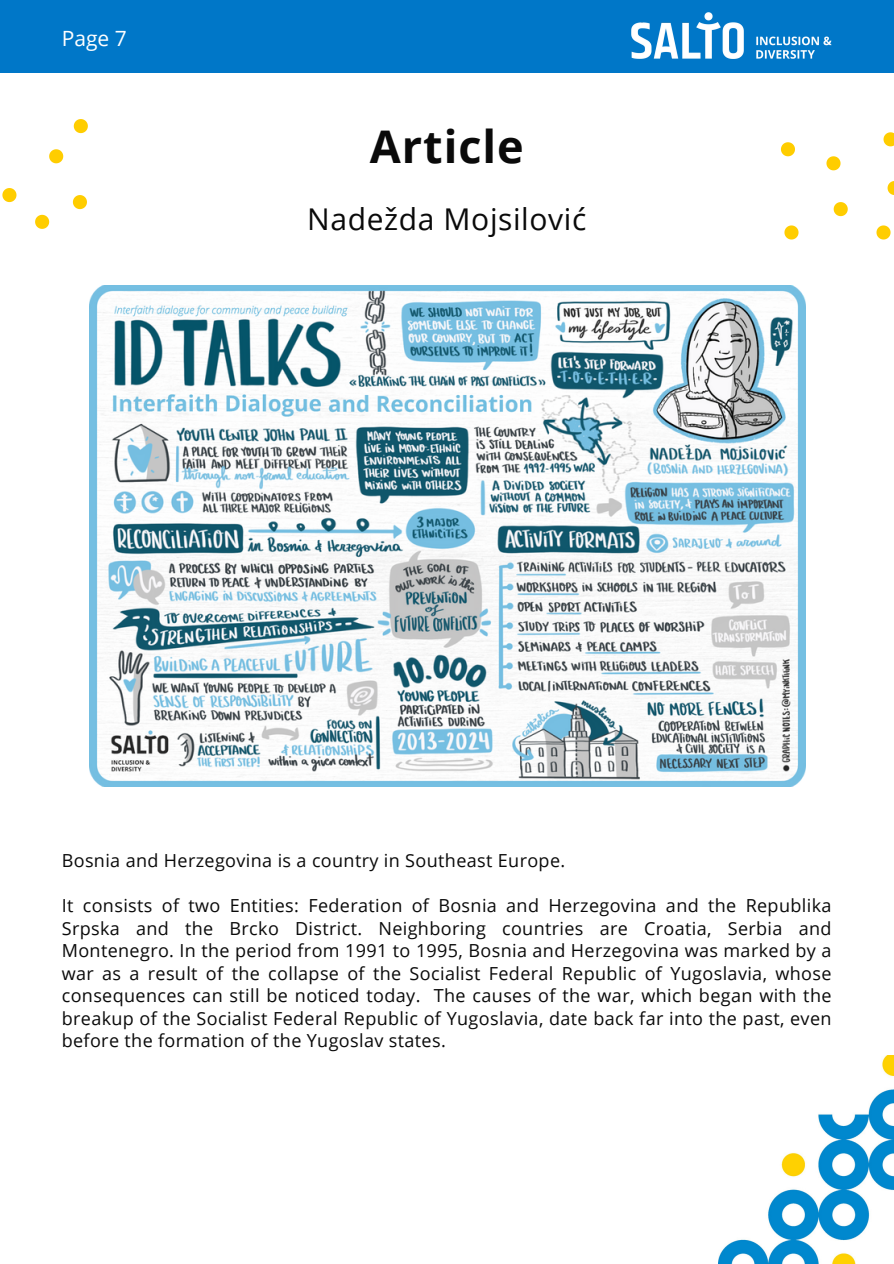
<style>
.page{position:relative;width:894px;height:1264px;background:#fff}
.page>*{position:absolute;margin:0;border:0;box-sizing:border-box;transform-origin:0 0}
.t1{font:700 45px "Open Sans";letter-spacing:.02em;color:#0a0a0a}
.t2{font:30px "Open Sans";letter-spacing:.02em;color:#0a0a0a}
.t3{font:21px "Open Sans";color:#fff}
.t4{font:18px/22.5px "Open Sans";letter-spacing:.02em;color:#0a0a0a;text-align:justify}
</style>
<div class="page">
<img style="left:89px;top:285px;width:716px;height:501px">
<div style="left:0;top:0;width:893px;height:72px;background:#0077c8"></div>
<svg style="left:2px;top:188px;width:14px;height:14px"></svg>
<svg style="left:73px;top:195px;width:14px;height:14px"></svg>
<svg style="left:74px;top:119px;width:14px;height:14px"></svg>
<svg style="left:49px;top:149px;width:14px;height:14px"></svg>
<svg style="left:35px;top:215px;width:14px;height:14px"></svg>
<svg style="left:883px;top:132px;width:10px;height:14px"></svg>
<svg style="left:833px;top:202px;width:14px;height:14px"></svg>
<svg style="left:876px;top:225px;width:14px;height:14px"></svg>
<svg style="left:780px;top:142px;width:14px;height:14px"></svg>
<svg style="left:887px;top:181px;width:6px;height:14px"></svg>
<svg style="left:826px;top:156px;width:14px;height:14px"></svg>
<svg style="left:784px;top:225px;width:14px;height:14px"></svg>
<img style="left:718px;top:1055px;width:175px;height:208px">
<img style="left:615px;top:12px;width:232px;height:61px">
<p class="t3" style="left:62px;top:24px;width:67px">Page 7</p>
<h1 class="t1" style="left:370px;top:115px;width:155px">Article</h1>
<h2 class="t2" style="left:307px;top:197px;width:280px">Nadežda Mojsilović</h2>
<p class="t4" style="left:62px;top:848px;width:505px">Bosnia and Herzegovina is a country in Southeast Europe.</p>
<p class="t4" style="left:62px;top:893px;width:771px">It consists of two Entities: Federation of Bosnia and Herzegovina and the Republika Srpska and the Brcko District. Neighboring countries are Croatia, Serbia and Montenegro. In the period from 1991 to 1995, Bosnia and Herzegovina was marked by a war as a result of the collapse of the Socialist Federal Republic of Yugoslavia, whose consequences can still be noticed today. The causes of the war, which began with the breakup of the Socialist Federal Republic of Yugoslavia, date back far into the past, even before the formation of the Yugoslav states.</p>
</div>
